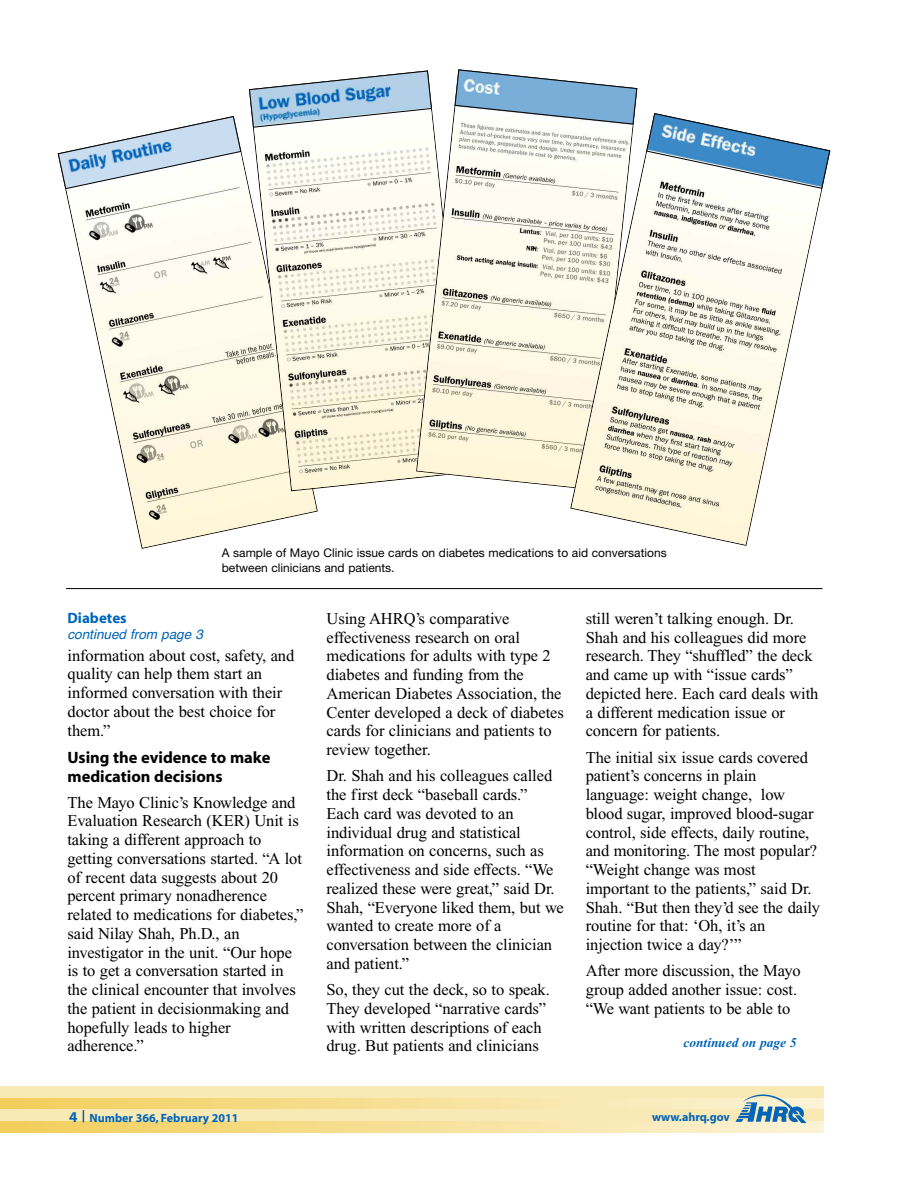
<style>
.page{position:relative;width:918px;height:1188px;background:#fff}
.page>*{position:absolute;margin:0;border:0;box-sizing:border-box;transform-origin:0 0}
.t1{font:16.5px/18.8px "Times New Roman";letter-spacing:-.005em;color:#000}
.t2{font:700 16.5px/19.5px "Myriad";color:#000}
.t3{font:700 15px "Myriad";color:#0064ba}
.t4{font:italic 13.5px "Helvetica";color:#0064ba}
.t5{font:italic 700 13.5px "Times New Roman";color:#0064ba}
.t6{font:12px/15px "Helvetica Neue";color:#000}
.t7{font:700 12px "Myriad";color:#0064ba}
.s1{font-size:15px}
</style>
<div class="page">
<div style="left:0;top:1087px;width:823px;height:45px;background:#f9e9b4"></div>
<svg style="left:0;top:1099px;width:823px;height:10px"></svg>
<svg style="left:0;top:1122px;width:823px;height:10px"></svg>
<svg style="left:83px;top:1110px;width:1px;height:12px"></svg>
<img style="left:733px;top:1094px;width:75px;height:30px">
<img style="left:65px;top:155px;width:252px;height:393px">
<svg style="left:57px;top:116px;width:185px;height:74px"></svg>
<img style="left:250px;top:128px;width:166px;height:362px">
<svg style="left:249px;top:71px;width:167px;height:57px"></svg>
<img style="left:417px;top:70px;width:153px;height:418px">
<svg style="left:454px;top:69px;width:184px;height:56px"></svg>
<img style="left:571px;top:114px;width:252px;height:431px">
<svg style="left:646px;top:113px;width:185px;height:76px"></svg>
<hr style="left:66px;top:588px;width:757px;height:1px;background:#000">
<p class="t6" style="left:222px;top:547px;width:446px">A sample of Mayo Clinic issue cards on diabetes medications to aid conversations between clinicians and patients.</p>
<p class="t3" style="left:68px;top:612px;width:61px">Diabetes</p>
<p class="t4" style="left:68px;top:629px;width:137px">continued from page 3</p>
<p class="t1" style="left:68px;top:647px;width:228px">information about cost, safety, and quality can help them start an informed conversation with their doctor about the best choice for them.”</p>
<p class="t2" style="left:68px;top:749px;width:204px">Using the evidence to make medication decisions</p>
<p class="t1" style="left:67px;top:794px;width:238px">The Mayo Clinic’s Knowledge and<br>Evaluation Research (KER) Unit is taking a different approach to getting conversations started. “A lot of recent data suggests about 20 percent primary nonadherence related to medications for diabetes,” said Nilay Shah, Ph.D., an investigator in the unit. “Our hope is to get a conversation started in the clinical encounter that involves the patient in decisionmaking and hopefully leads to higher adherence.”</p>
<p class="t1" style="left:327px;top:610px;width:239px">Using AHRQ’s comparative effectiveness research on oral medications for adults with type 2 diabetes and funding from the<br>American Diabetes Association, the<br>Center developed a deck of diabetes cards for clinicians and patients to review together.</p>
<p class="t1" style="left:327px;top:768px;width:239px">Dr. Shah and his colleagues called the first deck “baseball cards.”<br>Each card was devoted to an individual drug and statistical information on concerns, such as effectiveness and side effects. “We realized these were great,” said Dr.<br>Shah, “Everyone liked them, but we wanted to create more of a conversation between the clinician and patient.”</p>
<p class="t1" style="left:326px;top:982px;width:225px">So, they cut the deck, so to speak.<br>They developed “narrative cards” with written descriptions of each drug. But patients and clinicians</p>
<p class="t1" style="left:586px;top:610px;width:234px">still weren’t talking enough. Dr.<br>Shah and his colleagues did more research. They “shuffled” the deck and came up with “issue cards” depicted here. Each card deals with a different medication issue or concern for patients.</p>
<p class="t1" style="left:586px;top:749px;width:236px">The initial six issue cards covered patient’s concerns in plain language: weight change, low blood sugar, improved blood-sugar control, side effects, daily routine, and monitoring. The most popular? “Weight change was most important to the patients,” said Dr.<br>Shah. “But then they’d see the daily routine for that: ‘Oh, it’s an injection twice a day?’”</p>
<p class="t1" style="left:586px;top:963px;width:216px">After more discussion, the Mayo group added another issue: cost. “We want patients to be able to</p>
<p class="t5" style="left:683px;top:1038px;width:115px">continued on page 5</p>
<p class="t7" style="left:69px;top:1114px;width:171px"><span class="s1">4</span> Number 366, February 2011</p>
<p class="t7" style="left:652px;top:1113px;width:79px">www.ahrq.gov</p>
</div>
